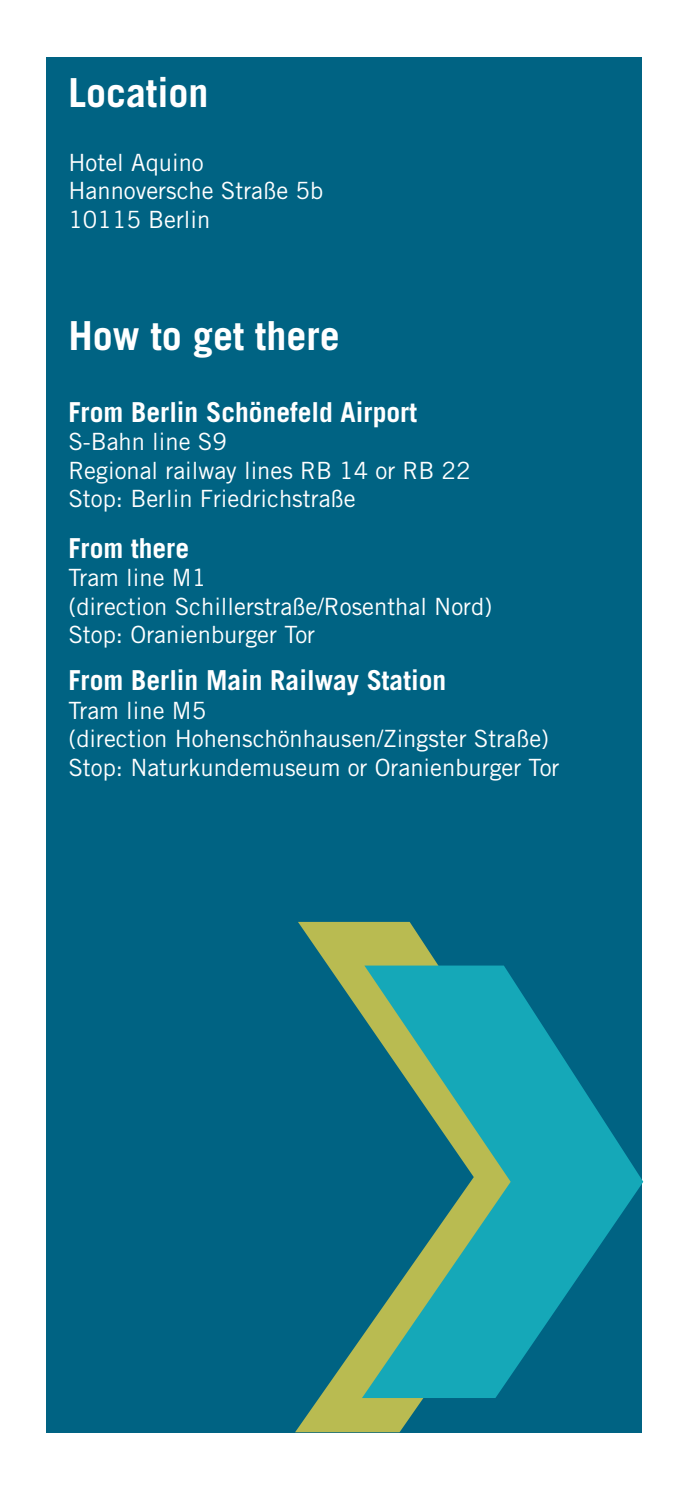
<style>
.page{position:relative;width:688px;height:1489px;background:#fff}
.page>*{position:absolute;margin:0;border:0;box-sizing:border-box;transform-origin:0 0}
.t1{font:700 40px "Trade Gothic LT Std";color:#fff}
.t2{font:700 27.5px "Trade Gothic LT Std";color:#fff}
.t3{font:23.75px/28.5px "Trade Gothic LT Std";color:#fff}
</style>
<div class="page">
<div style="left:46px;top:57px;width:595px;height:1374px;background:#006383"></div>
<svg style="left:296px;top:921px;width:200px;height:510px"></svg>
<svg style="left:362px;top:965px;width:281px;height:432px"></svg>
<h1 class="t1" style="left:68px;top:68px;width:142px">Location</h1>
<p class="t3" style="left:68px;top:148px;width:256px">Hotel Aquino<br>Hannoversche Straße 5b<br>10115 Berlin</p>
<h1 class="t1" style="left:68px;top:311px;width:273px">How to get there</h1>
<p class="t2" style="left:68px;top:395px;width:350px">From Berlin Schönefeld Airport</p>
<p class="t3" style="left:68px;top:427px;width:403px">S-Bahn line S9<br>Regional railway lines RB 14 or RB 22<br>Stop: Berlin Friedrichstraße</p>
<p class="t2" style="left:68px;top:531px;width:122px">From there</p>
<p class="t3" style="left:68px;top:563px;width:425px">Tram line M1<br>(direction Schillerstraße/Rosenthal Nord)<br>Stop: Oranienburger Tor</p>
<p class="t2" style="left:68px;top:663px;width:379px">From Berlin Main Railway Station</p>
<p class="t3" style="left:68px;top:695px;width:492px">Tram line M5<br>(direction Hohenschönhausen/Zingster Straße)<br>Stop: Naturkundemuseum or Oranienburger Tor</p>
</div>
